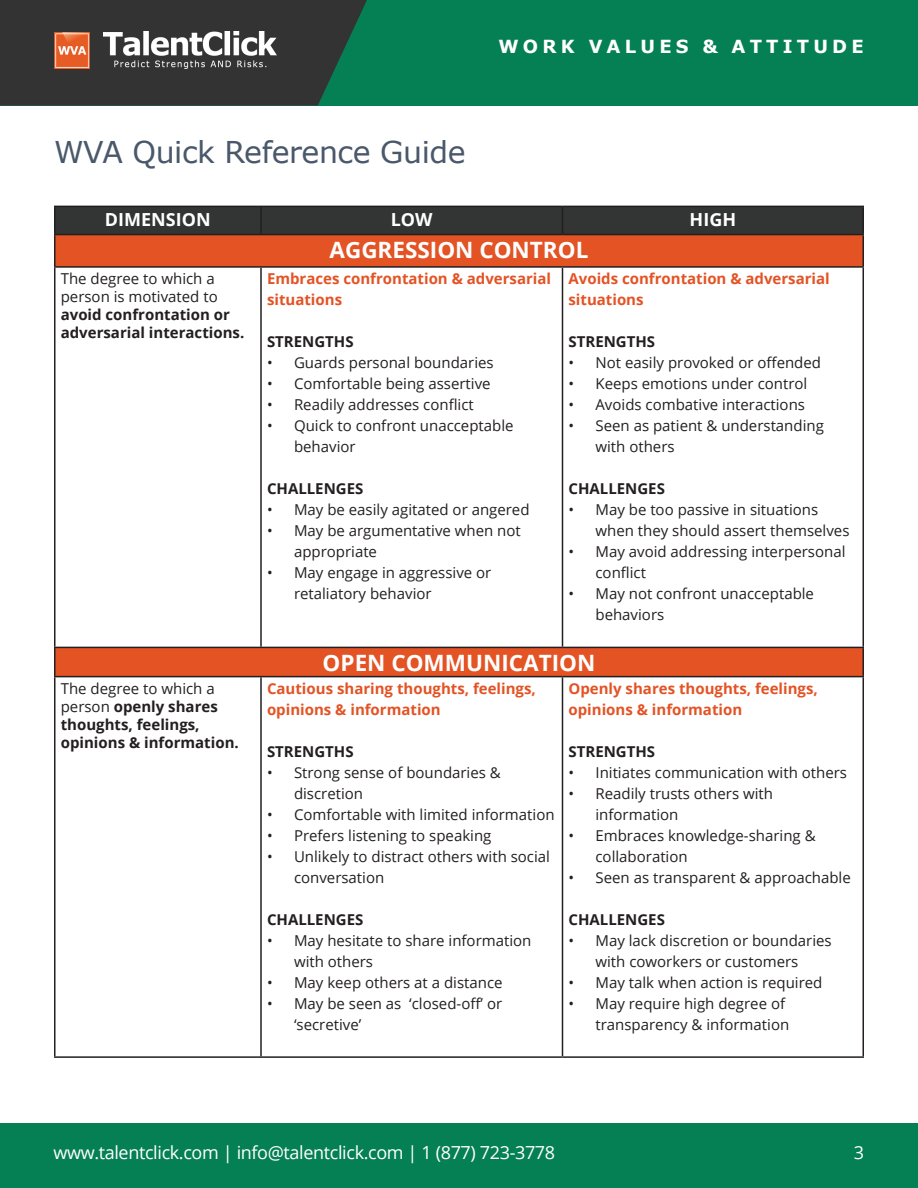
<style>
.page{position:relative;width:918px;height:1188px;background:#fff}
.page>*{position:absolute;margin:0;border:0;box-sizing:border-box;transform-origin:0 0}
.t1{font:30px "Verdana";letter-spacing:-.015em;color:#49586a}
.t2{font:700 22.5px "Open Sans";color:#fff}
.t3{font:18px "Open Sans";letter-spacing:-.02em;color:#fff}
.t4{font:700 18px "Verdana";letter-spacing:.235em;color:#fff}
.t5{font:700 18px "Open Sans";color:#fff}
.t6{font:15px/21px "Open Sans";color:#231f20}
.t7{font:700 15px/18px "Open Sans";color:#231f20}
.t8{font:700 15px/21px "Open Sans";color:#e35324}
.s1{font-weight:400}
</style>
<div class="page">
<div style="left:0;top:0;width:918px;height:106px;background:#058055"></div>
<svg style="left:0;top:0;width:367px;height:106px"></svg>
<div style="left:0;top:1123px;width:918px;height:65px;background:#058055"></div>
<img style="left:103px;top:32px;width:173px;height:36px">
<img style="left:54px;top:32px;width:36px;height:36px">
<div style="left:55px;top:235px;width:808px;height:32px;background:#e35324"></div>
<div style="left:55px;top:647px;width:808px;height:30px;background:#e35324"></div>
<hr style="left:54px;top:206px;width:207px;height:1px;background:#231f20">
<hr style="left:54px;top:207px;width:2px;height:27px;background:#231f20">
<hr style="left:562px;top:206px;width:302px;height:1px;background:#231f20">
<div style="left:56px;top:206px;width:806px;height:28px;background:#333434"></div>
<hr style="left:862px;top:207px;width:2px;height:27px;background:#231f20">
<hr style="left:54px;top:234px;width:207px;height:1px;background:#231f20">
<hr style="left:54px;top:235px;width:2px;height:31px;background:#231f20">
<hr style="left:261px;top:234px;width:301px;height:1px;background:#231f20">
<hr style="left:562px;top:234px;width:302px;height:1px;background:#231f20">
<hr style="left:862px;top:235px;width:2px;height:31px;background:#231f20">
<hr style="left:54px;top:266px;width:207px;height:2px;background:#231f20">
<hr style="left:54px;top:268px;width:2px;height:379px;background:#231f20">
<hr style="left:261px;top:266px;width:301px;height:2px;background:#231f20">
<hr style="left:260px;top:268px;width:2px;height:379px;background:#231f20">
<hr style="left:562px;top:266px;width:302px;height:2px;background:#231f20">
<hr style="left:562px;top:268px;width:1px;height:379px;background:#231f20">
<hr style="left:862px;top:268px;width:2px;height:379px;background:#231f20">
<hr style="left:54px;top:647px;width:207px;height:1px;background:#231f20">
<hr style="left:54px;top:648px;width:2px;height:28px;background:#231f20">
<hr style="left:261px;top:647px;width:301px;height:1px;background:#231f20">
<hr style="left:562px;top:647px;width:302px;height:1px;background:#231f20">
<hr style="left:862px;top:648px;width:2px;height:28px;background:#231f20">
<hr style="left:54px;top:676px;width:207px;height:1px;background:#231f20">
<hr style="left:54px;top:677px;width:2px;height:379px;background:#231f20">
<hr style="left:261px;top:676px;width:301px;height:1px;background:#231f20">
<hr style="left:260px;top:677px;width:2px;height:379px;background:#231f20">
<hr style="left:562px;top:676px;width:302px;height:1px;background:#231f20">
<hr style="left:562px;top:677px;width:1px;height:379px;background:#231f20">
<hr style="left:862px;top:677px;width:2px;height:379px;background:#231f20">
<hr style="left:54px;top:1056px;width:207px;height:2px;background:#231f20">
<hr style="left:261px;top:1056px;width:301px;height:2px;background:#231f20">
<hr style="left:562px;top:1056px;width:302px;height:2px;background:#231f20">
<p class="t1" style="left:54px;top:132px;width:413px">WVA Quick Reference Guide</p>
<p class="t4" style="left:498px;top:34px;width:367px">WORK VALUES &amp; ATTITUDE</p>
<p class="t5" style="left:105px;top:207px;width:107px">DIMENSION</p>
<p class="t5" style="left:391px;top:207px;width:43px">LOW</p>
<p class="t5" style="left:690px;top:207px;width:48px">HIGH</p>
<p class="t2" style="left:330px;top:234px;width:260px">AGGRESSION CONTROL</p>
<p class="t7" style="left:61px;top:270px;width:185px"><span class="s1">The degree to which a person is motivated to </span>avoid confrontation or adversarial interactions.</p>
<p class="t8" style="left:267px;top:268px;width:286px">Embraces confrontation &amp; adversarial situations</p>
<p class="t7" style="left:267px;top:333px;width:88px">STRENGTHS</p>
<p class="t6" style="left:267px;top:352px;width:228px">• Guards personal boundaries</p>
<p class="t6" style="left:267px;top:373px;width:225px">• Comfortable being assertive</p>
<p class="t6" style="left:267px;top:394px;width:208px">• Readily addresses conflict</p>
<p class="t6" style="left:294px;top:415px;width:221px;text-indent:-27px">• Quick to confront unacceptable behavior</p>
<p class="t7" style="left:267px;top:480px;width:98px">CHALLENGES</p>
<p class="t6" style="left:267px;top:499px;width:264px">• May be easily agitated or angered</p>
<p class="t6" style="left:294px;top:520px;width:228px;text-indent:-27px">• May be argumentative when not appropriate</p>
<p class="t6" style="left:294px;top:562px;width:199px;text-indent:-27px">• May engage in aggressive or retaliatory behavior</p>
<p class="t8" style="left:568px;top:268px;width:263px">Avoids confrontation &amp; adversarial situations</p>
<p class="t7" style="left:568px;top:333px;width:88px">STRENGTHS</p>
<p class="t6" style="left:568px;top:352px;width:254px">• Not easily provoked or offended</p>
<p class="t6" style="left:568px;top:373px;width:240px">• Keeps emotions under control</p>
<p class="t6" style="left:568px;top:394px;width:238px">• Avoids combative interactions</p>
<p class="t6" style="left:596px;top:415px;width:230px;text-indent:-27px">• Seen as patient &amp; understanding with others</p>
<p class="t7" style="left:568px;top:480px;width:98px">CHALLENGES</p>
<p class="t6" style="left:596px;top:499px;width:256px;text-indent:-27px">• May be too passive in situations when they should assert themselves</p>
<p class="t6" style="left:596px;top:541px;width:251px;text-indent:-27px">• May avoid addressing interpersonal conflict</p>
<p class="t6" style="left:596px;top:583px;width:220px;text-indent:-27px">• May not confront unacceptable behaviors</p>
<p class="t2" style="left:323px;top:647px;width:274px">OPEN COMMUNICATION</p>
<p class="t7" style="left:61px;top:679px;width:180px"><span class="s1">The degree to which a person</span> openly shares thoughts, feelings, opinions &amp; information.</p>
<p class="t8" style="left:267px;top:678px;width:270px">Cautious sharing thoughts, feelings, opinions &amp; information</p>
<p class="t7" style="left:267px;top:742px;width:88px">STRENGTHS</p>
<p class="t6" style="left:294px;top:762px;width:208px;text-indent:-27px">• Strong sense of boundaries &amp; discretion</p>
<p class="t6" style="left:267px;top:804px;width:289px">• Comfortable with limited information</p>
<p class="t6" style="left:267px;top:825px;width:226px">• Prefers listening to speaking</p>
<p class="t6" style="left:294px;top:846px;width:258px;text-indent:-27px">• Unlikely to distract others with social conversation</p>
<p class="t7" style="left:267px;top:910px;width:98px">CHALLENGES</p>
<p class="t6" style="left:294px;top:930px;width:239px;text-indent:-27px">• May hesitate to share information with others</p>
<p class="t6" style="left:267px;top:972px;width:237px">• May keep others at a distance</p>
<p class="t6" style="left:294px;top:993px;width:210px;text-indent:-27px">• May be seen as ‘closed-off’ or ‘secretive’</p>
<p class="t8" style="left:568px;top:678px;width:251px">Openly shares thoughts, feelings, opinions &amp; information</p>
<p class="t7" style="left:568px;top:742px;width:88px">STRENGTHS</p>
<p class="t6" style="left:568px;top:762px;width:280px">• Initiates communication with others</p>
<p class="t6" style="left:596px;top:783px;width:179px;text-indent:-27px">• Readily trusts others with information</p>
<p class="t6" style="left:596px;top:825px;width:222px;text-indent:-27px">• Embraces knowledge-sharing &amp; collaboration</p>
<p class="t6" style="left:568px;top:867px;width:284px">• Seen as transparent &amp; approachable</p>
<p class="t7" style="left:568px;top:910px;width:98px">CHALLENGES</p>
<p class="t6" style="left:568px;top:930px;width:265px;text-align:center">• May lack discretion or boundaries with coworkers or customers</p>
<p class="t6" style="left:568px;top:972px;width:256px">• May talk when action is required</p>
<p class="t6" style="left:568px;top:993px;width:222px;text-align:right">• May require high degree of transparency &amp; information</p>
<p class="t3" style="left:53px;top:1140px;width:503px">www.talentclick.com | info@talentclick.com | 1 (877) 723-3778</p>
<p class="t3" style="left:854px;top:1140px;width:12px">3</p>
</div>
